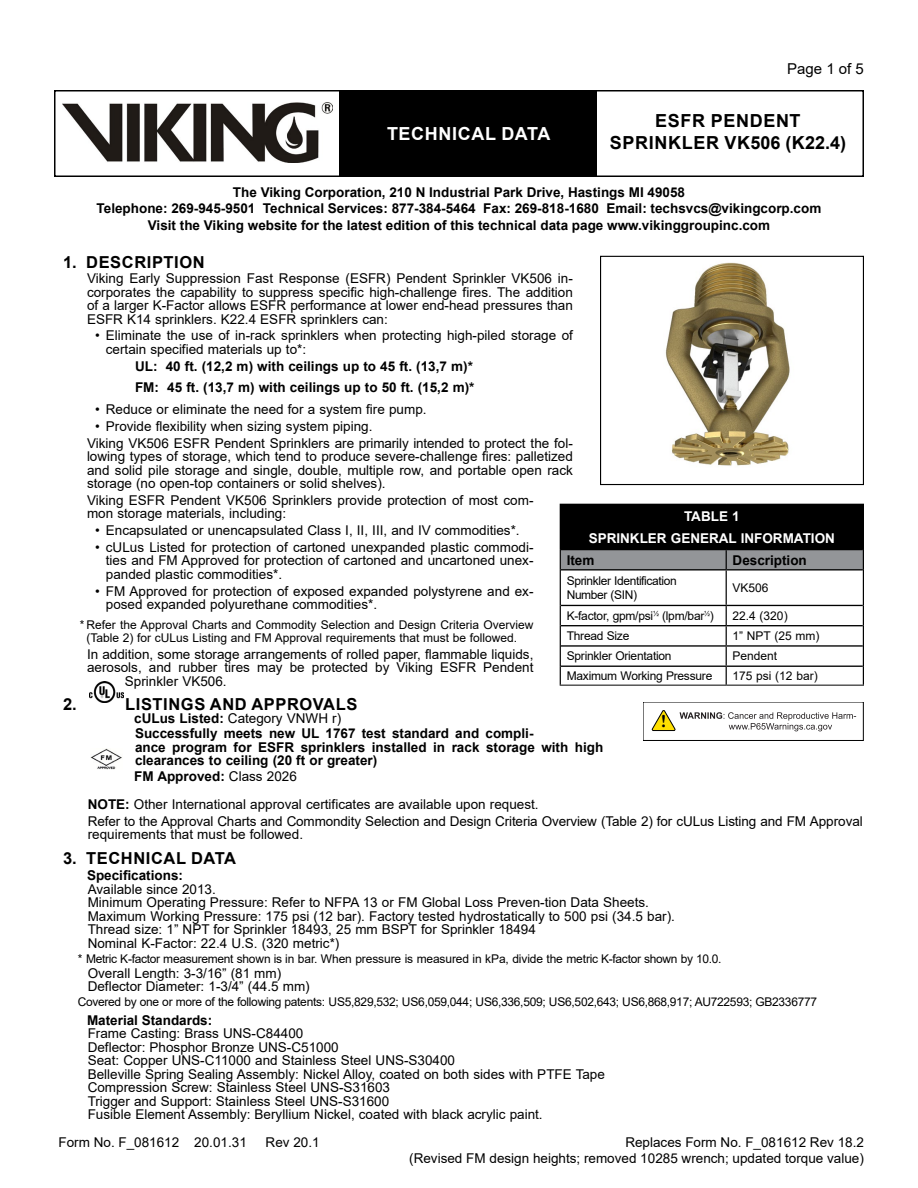
<style>
.page{position:relative;width:918px;height:1188px;background:#fff}
.page>*{position:absolute;margin:0;border:0;box-sizing:border-box;transform-origin:0 0}
.t1{font:700 18px/21.6px "Arial";letter-spacing:.035em;color:#000;text-align:center}
.t2{font:700 18px "Arial";letter-spacing:.035em;color:#fff}
.t3{font:700 16.5px "Arial";letter-spacing:.035em;color:#000}
.t4{font:15px "Arial";color:#000}
.t5{font:13.5px/13.5px "Arial";color:#000}
.t6{font:700 13.5px/16.2px "Arial";color:#000}
.t7{font:700 13.5px/21.8px "Arial";color:#fff;text-align:center}
.t8{font:12px/13.5px "Arial";letter-spacing:-.02em;color:#000}
.t9{font:12px/13.5px "Arial";color:#000}
.s1{font-weight:400}
.s2{font-weight:700}
</style>
<div class="page">
<div style="left:54px;top:90px;width:810px;height:87px;border:2px solid #000"></div>
<div style="left:340px;top:91px;width:257px;height:85px;background:#000"></div>
<img style="left:63px;top:102px;width:269px;height:60px">
<div style="left:600px;top:256px;width:264px;height:229px;border:1px solid #000"></div>
<img style="left:89px;top:682px;width:35px;height:21px">
<img style="left:91px;top:748px;width:31px;height:21px">
<img style="left:665px;top:262px;width:125px;height:204px">
<div style="left:560px;top:504px;width:303px;height:46px;background:#000"></div>
<hr style="left:863px;top:505px;width:1px;height:45px;background:#000">
<hr style="left:726px;top:571px;width:1px;height:34px;background:#000">
<hr style="left:863px;top:570px;width:1px;height:35px;background:#000">
<svg style="left:726px;top:606px;width:1px;height:79px"></svg>
<svg style="left:863px;top:605px;width:1px;height:80px"></svg>
<hr style="left:561px;top:569px;width:165px;height:2px;background:#000">
<hr style="left:726px;top:569px;width:137px;height:2px;background:#000">
<hr style="left:561px;top:605px;width:165px;height:1px;background:#000">
<hr style="left:726px;top:605px;width:137px;height:1px;background:#000">
<hr style="left:561px;top:625px;width:165px;height:1px;background:#000">
<hr style="left:726px;top:625px;width:137px;height:1px;background:#000">
<hr style="left:561px;top:645px;width:165px;height:2px;background:#000">
<hr style="left:726px;top:645px;width:137px;height:2px;background:#000">
<hr style="left:561px;top:666px;width:165px;height:1px;background:#000">
<hr style="left:726px;top:666px;width:137px;height:1px;background:#000">
<hr style="left:560px;top:685px;width:166px;height:1px;background:#000">
<hr style="left:726px;top:685px;width:138px;height:1px;background:#000">
<hr style="left:726px;top:504px;width:138px;height:1px;background:#000">
<svg style="left:560px;top:550px;width:304px;height:20px"></svg>
<hr style="left:560px;top:570px;width:1px;height:35px;background:#000">
<svg style="left:560px;top:605px;width:1px;height:80px"></svg>
<svg style="left:651px;top:710px;width:205px;height:21px"></svg>
<h1 class="t2" style="left:387px;top:121px;width:165px">TECHNICAL DATA</h1>
<p class="t4" style="left:787px;top:59px;width:78px">Page 1 of 5</p>
<h1 class="t1" style="left:610px;top:110px;width:238px">ESFR PENDENT<br>SPRINKLER VK506 (K22.4)</h1>
<p class="t6" style="left:97px;top:184px;width:726px;text-align:center">The Viking Corporation, 210 N Industrial Park Drive, Hastings MI 49058<br>Telephone: 269-945-9501 Technical Services: 877-384-5464 Fax: 269-818-1680 Email: techsvcs@vikingcorp.com<br>Visit the Viking website for the latest edition of this technical data page www.vikinggroupinc.com</p>
<p class="t3" style="left:63px;top:251px;width:143px">1. DESCRIPTION</p>
<p class="t5" style="left:87px;top:272px;width:487px;text-align:justify">Viking Early Suppression Fast Response (ESFR) Pendent Sprinkler VK506 in&shy;corporates the capability to suppress specific high-challenge fires. The addition of a larger K-Factor allows ESFR performance at lower end-head pressures than ESFR K14 sprinklers. K22.4 ESFR sprinklers can:</p>
<p class="t5" style="left:106px;top:329px;width:469px;text-indent:-11px">• Eliminate the use of in-rack sprinklers when protecting high-piled storage of certain specified materials up to*:</p>
<p class="t6" style="left:135px;top:355px;width:341px;line-height:21.8px">UL: 40 ft. (12,2 m) with ceilings up to 45 ft. (13,7 m)*<br>FM: 45 ft. (13,7 m) with ceilings up to 50 ft. (15,2 m)*</p>
<p class="t5" style="left:95px;top:403px;width:333px">• Reduce or eliminate the need for a system fire pump.</p>
<p class="t5" style="left:87px;top:418px;width:487px;line-height:16.8px;text-indent:8px">• Provide flexibility when sizing system piping.<br>Viking VK506 ESFR Pendent Sprinklers are primarily intended to protect the fol-</p>
<p class="t5" style="left:87px;top:450px;width:487px;text-align:justify">lowing types of storage, which tend to produce severe-challenge fires: palletized and solid pile storage and single, double, multiple row, and portable open rack storage (no open-top containers or solid shelves).</p>
<p class="t5" style="left:87px;top:493px;width:448px">Viking ESFR Pendent VK506 Sprinklers provide protection of most com&shy;mon storage materials, including:</p>
<p class="t5" style="left:95px;top:524px;width:426px">• Encapsulated or unencapsulated Class I, II, III, and IV commodities*.</p>
<p class="t5" style="left:106px;top:540px;width:429px;text-align:justify;text-indent:-11px">• cULus Listed for protection of cartoned unexpanded plastic commodi&shy;ties and FM Approved for protection of cartoned and uncartoned unex&shy;panded plastic commodities*.</p>
<p class="t5" style="left:106px;top:584px;width:429px;text-indent:-11px">• FM Approved for protection of exposed expanded polystyrene and ex&shy;posed expanded polyurethane commodities*.</p>
<p class="t9" style="left:86px;top:617px;width:449px;text-indent:-6px">* Refer the Approval Charts and Commodity Selection and Design Criteria Overview (Table 2) for cULus Listing and FM Approval requirements that must be followed.</p>
<p class="t5" style="left:87px;top:647px;width:448px">In addition, some storage arrangements of rolled paper, flammable liquids,</p>
<p class="t5" style="left:87px;top:661px;width:448px">aerosols, and rubber tires may be protected by Viking ESFR Pendent</p>
<p class="t5" style="left:125px;top:674px;width:103px">Sprinkler VK506.</p>
<p class="t3" style="left:63px;top:692px;width:15px">2.</p>
<p class="t3" style="left:125px;top:692px;width:234px">LISTINGS AND APPROVALS</p>
<p class="t6" style="left:134px;top:711px;width:401px;line-height:15.1px">cULus Listed: <span class="s1">Category VNWH r)<br></span>Successfully meets new UL 1767 test standard and compli-</p>
<p class="t6" style="left:135px;top:741px;width:470px;line-height:13.5px">ance program for ESFR sprinklers installed in rack storage with high clearances to ceiling (20 ft or greater)</p>
<p class="t5" style="left:88px;top:761px;width:452px;line-height:28.7px;text-indent:46px"><span class="s2">FM Approved:</span> Class 2026<br><span class="s2">NOTE:</span> Other International approval certificates are available upon request.</p>
<p class="t5" style="left:88px;top:814px;width:777px">Refer to the Approval Charts and Commondity Selection and Design Criteria Overview (Table 2) for cULus Listing and FM Approval requirements that must be followed.</p>
<p class="t3" style="left:63px;top:846px;width:175px">3. TECHNICAL DATA</p>
<p class="t6" style="left:87px;top:867px;width:98px">Specifications:</p>
<p class="t5" style="left:88px;top:882px;width:589px">Available since 2013.<br>Minimum Operating Pressure: Refer to NFPA 13 or FM Global Loss Preven-tion Data Sheets.<br>Maximum Working Pressure: 175 psi (12 bar). Factory tested hydrostatically to 500 psi (34.5 bar).<br>Thread size: 1” NPT for Sprinkler 18493, 25 mm BSPT for Sprinkler 18494<br>Nominal K-Factor: 22.4 U.S. (320 metric*)</p>
<p class="t8" style="left:78px;top:952px;width:645px">* Metric K-factor measurement shown is in bar. When pressure is measured in kPa, divide the metric K-factor shown by 10.0.</p>
<p class="t5" style="left:88px;top:966px;width:224px">Overall Length: 3-3/16” (81 mm)<br>Deflector Diameter: 1-3/4” (44.5 mm)</p>
<p class="t8" style="left:78px;top:995px;width:741px">Covered by one or more of the following patents: US5,829,532; US6,059,044; US6,336,509; US6,502,643; US6,868,917; AU722593; GB2336777</p>
<p class="t6" style="left:87px;top:1012px;width:127px">Material Standards:</p>
<p class="t5" style="left:88px;top:1026px;width:519px">Frame Casting: Brass UNS-C84400<br>Deflector: Phosphor Bronze UNS-C51000<br>Seat: Copper UNS-C11000 and Stainless Steel UNS-S30400<br>Belleville Spring Sealing Assembly: Nickel Alloy, coated on both sides with PTFE Tape Compression Screw: Stainless Steel UNS-S31603<br>Trigger and Support: Stainless Steel UNS-S31600<br>Fusible Element Assembly: Beryllium Nickel, coated with black acrylic paint.</p>
<p class="t5" style="left:409px;top:1134px;width:456px;line-height:16.2px;text-align:right">Replaces Form No. F_081612 Rev 18.2<br>(Revised FM design heights; removed 10285 wrench; updated torque value)</p>
<p class="t7" style="left:589px;top:506px;width:248px">TABLE 1<br>SPRINKLER GENERAL INFORMATION</p>
<p class="t6" style="left:567px;top:552px;width:29px">Item</p>
<p class="t6" style="left:733px;top:552px;width:76px">Description</p>
<p class="t8" style="left:567px;top:574px;width:112px">Sprinkler Identification<br>Number (SIN)</p>
<p class="t8" style="left:733px;top:581px;width:38px">VK506</p>
<p class="t8" style="left:567px;top:609px;width:149px">K-factor, gpm/psi<sup>½</sup> (lpm/bar<sup>½</sup>)</p>
<p class="t8" style="left:733px;top:609px;width:57px">22.4 (320)</p>
<p class="t8" style="left:567px;top:629px;width:64px">Thread Size</p>
<p class="t8" style="left:733px;top:629px;width:88px">1” NPT (25 mm)</p>
<p class="t8" style="left:567px;top:649px;width:106px">Sprinkler Orientation</p>
<p class="t9" style="left:733px;top:649px;width:46px">Pendent</p>
<p class="t8" style="left:567px;top:669px;width:147px">Maximum Working Pressure</p>
<p class="t9" style="left:733px;top:669px;width:87px">175 psi (12 bar)</p>
<p class="t5" style="left:58px;top:1136px;width:190px">Form No. F_081612 20.01.31</p>
<p class="t5" style="left:266px;top:1136px;width:56px">Rev 20.1</p>
</div>
